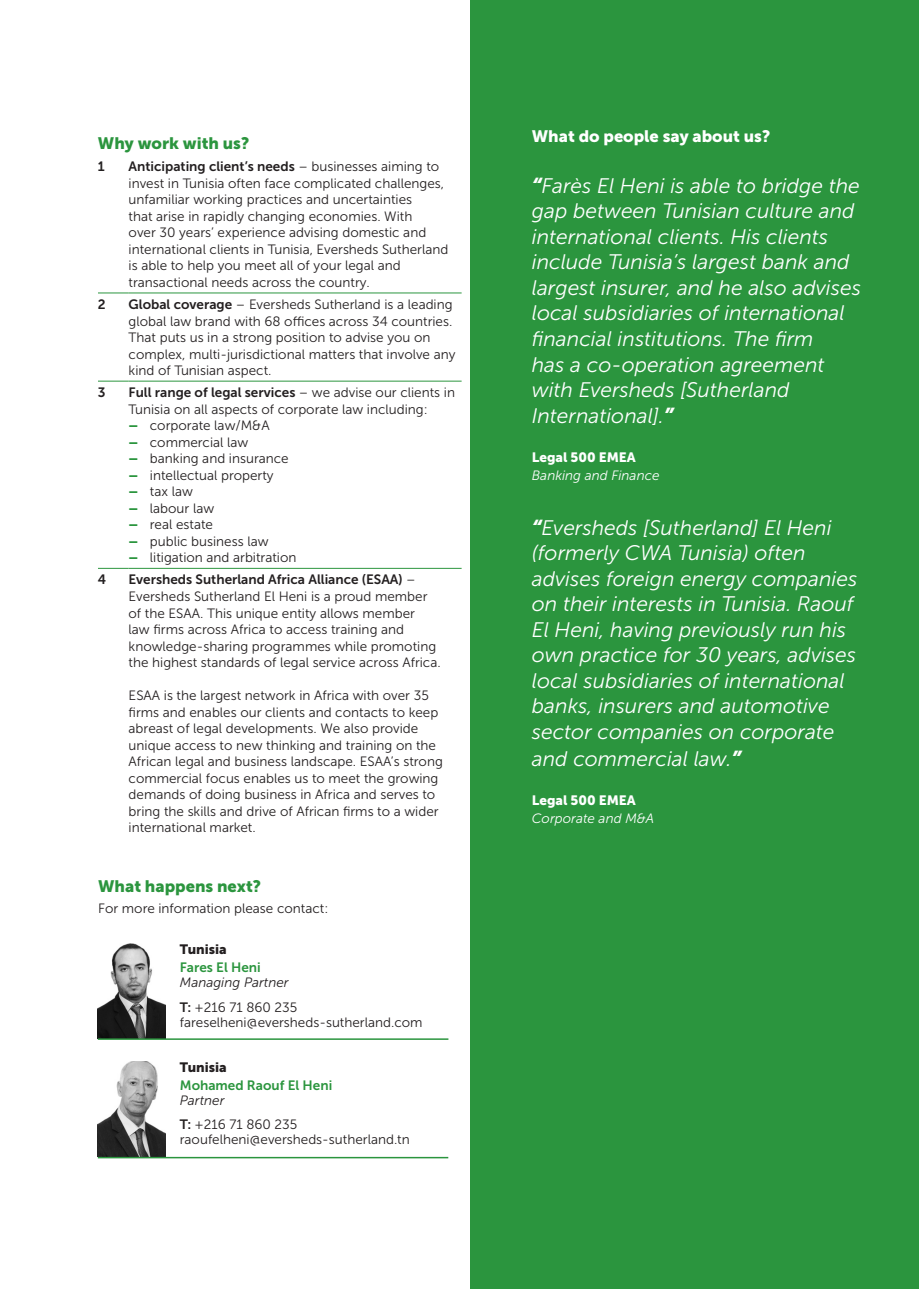
<style>
.page{position:relative;width:919px;height:1289px;background:#fff}
.page>*{position:absolute;margin:0;border:0;box-sizing:border-box;transform-origin:0 0}
.Quote_larger{font:italic 21px/25.5px "Museo Sans 300";color:#fff}
.Sub_Header{font:16.5px "Museo Sans 900";color:#2b953e}
.Sub_Header_white{font:16.5px "Museo Sans 900";color:#fff}
.Body_Copy_without_bu{font:13.5px/16.5px "Museo Sans 300";color:#231f20}
.Tel_email{font:13.5px "Museo Sans 300";color:#231f20}
.t1{font:italic 13.5px/18px "Museo Sans 300";color:#fff}
.Team_Profiles_contac{font:13.5px "Museo Sans 700";color:#2b953e}
.NAME{font:13.5px "Museo Sans 300";color:#231f20}
.Team_Profiles_contac-2{font:italic 13.5px "Museo Sans 300";color:#231f20}
.NAME-2{font:13.5px "Museo Sans 900";color:#231f20}
.Numbers_for_tables{font:13.5px "Museo Sans 700";color:#231f20}
.s1{font-family:"Museo Sans 700"}
.s2{font-family:"Museo Sans 900";color:#2b953e}
.s3{font-family:"Museo Sans 900"}
.s4{font-family:"Museo Sans 900";font-style:normal}
</style>
<div class="page">
<hr style="left:98px;top:292px;width:31px;height:1px;background:#2b953e">
<hr style="left:129px;top:292px;width:332px;height:1px;background:#2b953e">
<hr style="left:98px;top:381px;width:31px;height:1px;background:#2b953e">
<hr style="left:129px;top:381px;width:332px;height:1px;background:#2b953e">
<hr style="left:98px;top:568px;width:31px;height:1px;background:#2b953e">
<hr style="left:129px;top:568px;width:332px;height:1px;background:#2b953e">
<img style="left:98px;top:943px;width:67px;height:95px">
<img style="left:98px;top:1061px;width:67px;height:95px">
<hr style="left:98px;top:1038px;width:350px;height:1px;background:#2b953e">
<hr style="left:98px;top:1156px;width:350px;height:2px;background:#2b953e">
<div style="left:470px;top:0;width:448px;height:1288px;background:#2b953e"></div>
<p class="Sub_Header" style="left:98px;top:133px;width:153px">Why work with us?</p>
<p class="Numbers_for_tables" style="left:98px;top:159px;width:8px">1</p>
<p class="Body_Copy_without_bu" style="left:129px;top:159px;width:321px"><span class="s1">Anticipating client’s needs</span> – businesses aiming to invest in Tunisia often face complicated challenges, unfamiliar working practices and uncertainties<br>that arise in rapidly changing economies. With<br>over 30 years’ experience advising domestic and international clients in Tunisia, Eversheds Sutherland is able to help you meet all of your legal and transactional needs across the country.</p>
<p class="Numbers_for_tables" style="left:98px;top:297px;width:9px">2</p>
<p class="Body_Copy_without_bu" style="left:129px;top:296px;width:328px"><span class="s1">Global coverage</span> – Eversheds Sutherland is a leading global law brand with 68 offices across 34 countries.<br>That puts us in a strong position to advise you on complex, multi-jurisdictional matters that involve any kind of Tunisian aspect.</p>
<p class="Numbers_for_tables" style="left:98px;top:385px;width:9px">3</p>
<p class="Body_Copy_without_bu" style="left:129px;top:384px;width:328px"><span class="s1">Full range of legal services</span> – we advise our clients in<br>Tunisia on all aspects of corporate law including:</p>
<p class="Body_Copy_without_bu" style="left:129px;top:417px;width:143px"><span class="s2">–</span> corporate law/M&amp;A</p>
<p class="Body_Copy_without_bu" style="left:129px;top:434px;width:121px"><span class="s2">–</span> commercial law</p>
<p class="Body_Copy_without_bu" style="left:129px;top:450px;width:162px"><span class="s2">–</span> banking and insurance</p>
<p class="Body_Copy_without_bu" style="left:129px;top:467px;width:146px"><span class="s2">–</span> intellectual property</p>
<p class="Body_Copy_without_bu" style="left:129px;top:483px;width:66px"><span class="s2">–</span> tax law</p>
<p class="Body_Copy_without_bu" style="left:129px;top:500px;width:87px"><span class="s2">–</span> labour law</p>
<p class="Body_Copy_without_bu" style="left:129px;top:516px;width:86px"><span class="s2">–</span> real estate</p>
<p class="Body_Copy_without_bu" style="left:129px;top:533px;width:141px"><span class="s2">–</span> public business law</p>
<p class="Body_Copy_without_bu" style="left:129px;top:549px;width:169px"><span class="s2">–</span> litigation and arbitration</p>
<p class="Numbers_for_tables" style="left:98px;top:572px;width:10px">4</p>
<p class="Body_Copy_without_bu" style="left:129px;top:571px;width:313px"><span class="s1">Eversheds Sutherland Africa Alliance (ESAA)</span> – Eversheds Sutherland El Heni is a proud member of the ESAA. This unique entity allows member<br>law firms across Africa to access training and knowledge-sharing programmes while promoting the highest standards of legal service across Africa.</p>
<p class="Body_Copy_without_bu" style="left:129px;top:687px;width:316px">ESAA is the largest network in Africa with over 35 firms and enables our clients and contacts to keep abreast of legal developments. We also provide unique access to new thinking and training on the African legal and business landscape. ESAA’s strong commercial focus enables us to meet the growing demands of doing business in Africa and serves to bring the skills and drive of African firms to a wider international market.</p>
<p class="Sub_Header" style="left:98px;top:877px;width:165px">What happens next?</p>
<p class="Body_Copy_without_bu" style="left:98px;top:900px;width:232px">For more information please contact:</p>
<p class="NAME-2" style="left:180px;top:942px;width:49px">Tunisia</p>
<p class="Team_Profiles_contac" style="left:180px;top:960px;width:82px">Fares El Heni</p>
<p class="Team_Profiles_contac-2" style="left:180px;top:975px;width:110px">Managing Partner</p>
<p class="NAME" style="left:180px;top:1000px;width:119px"><span class="s1">T:</span> +216 71 860 235</p>
<p class="Tel_email" style="left:180px;top:1015px;width:244px">fareselheni@eversheds-sutherland.com</p>
<p class="NAME-2" style="left:180px;top:1059px;width:49px">Tunisia</p>
<p class="Team_Profiles_contac" style="left:180px;top:1077px;width:154px">Mohamed Raouf El Heni</p>
<p class="Team_Profiles_contac-2" style="left:180px;top:1092px;width:46px">Partner</p>
<p class="NAME" style="left:180px;top:1117px;width:119px"><span class="s1">T:</span> +216 71 860 235</p>
<p class="Tel_email" style="left:180px;top:1132px;width:231px">raoufelheni@eversheds-sutherland.tn</p>
<p class="Sub_Header_white" style="left:531px;top:127px;width:240px">What do people say about us?</p>
<p class="Quote_larger" style="left:531px;top:173px;width:331px"><span class="s3">“</span>Farès El Heni is able to bridge the gap between Tunisian culture and international clients. His clients include Tunisia’s largest bank and largest insurer, and he also advises local subsidiaries of international financial institutions. The firm<br>has a co-operation agreement with Eversheds [Sutherland<br>International].<span class="s3">”</span></p>
<p class="t1" style="left:531px;top:448px;width:129px"><span class="s4">Legal 500 EMEA<br></span>Banking and Finance</p>
<p class="Quote_larger" style="left:531px;top:514px;width:327px"><span class="s3">“</span>Eversheds [Sutherland] El Heni (formerly CWA Tunisia) often advises foreign energy companies on their interests in Tunisia. Raouf<br>El Heni, having previously run his own practice for 30 years, advises local subsidiaries of international banks, insurers and automotive sector companies on corporate and commercial law.<span class="s3">”</span></p>
<p class="t1" style="left:531px;top:791px;width:124px"><span class="s4">Legal 500 EMEA<br></span>Corporate and M&amp;A</p>
</div>
